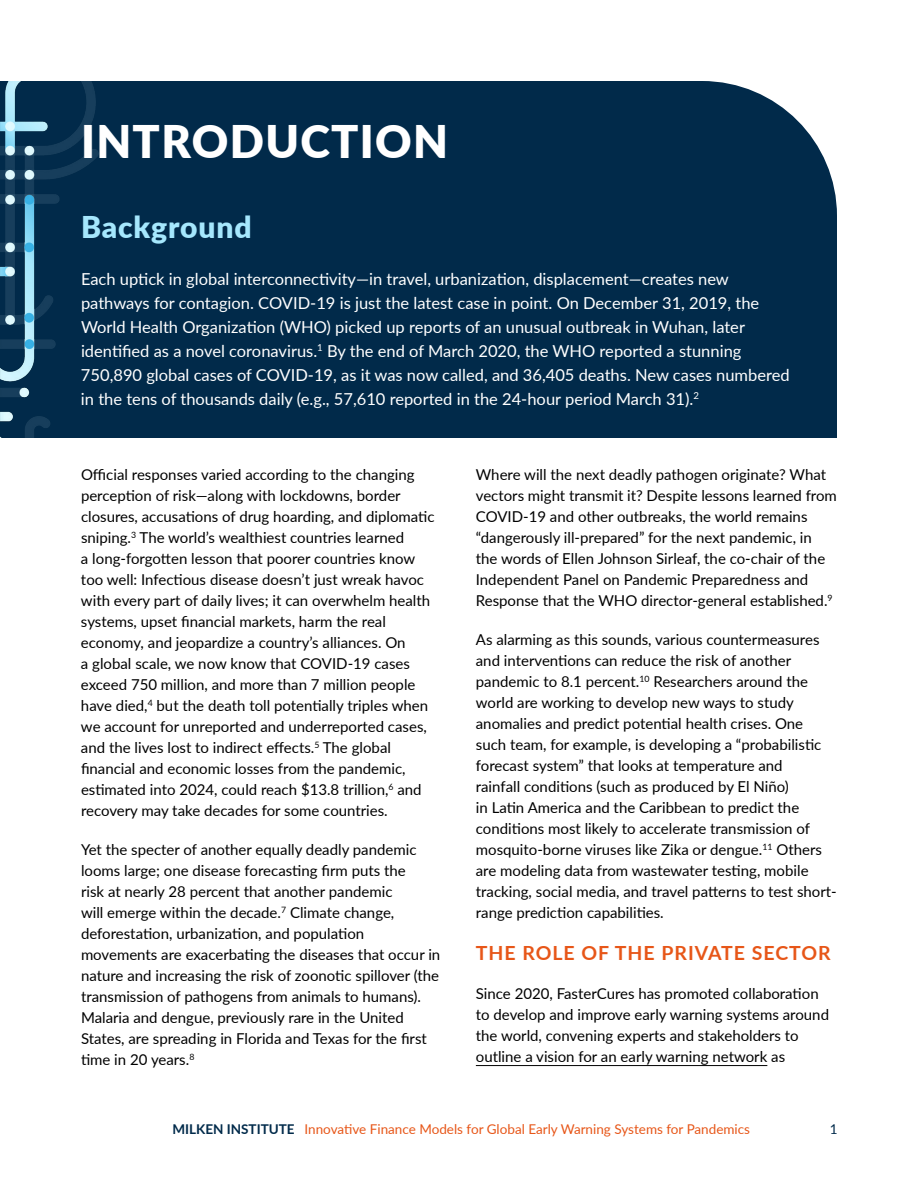
<style>
.page{position:relative;width:918px;height:1188px;background:#fff}
.page>*{position:absolute;margin:0;border:0;box-sizing:border-box;transform-origin:0 0}
.t1{font:900 45px "Lato";letter-spacing:.03em;color:#fff}
.t2{font:900 30px "Lato";letter-spacing:.03em;color:#a5e7fd}
.t3{font:700 19.5px "Lato";letter-spacing:.05em;color:#e75618}
.t4{font:16.5px/24px "Lato";color:#fff}
.t5{font:15px/21px "Lato";color:#000}
.t6{font:13.5px "Lato";color:#e75618}
.t7{font:13.5px "Lato";color:#012a4a}
.s1{font-weight:700;color:#012a4a}
</style>
<div class="page">
<div style="left:348px;top:81px;width:489px;height:357px;background:#012a4a"></div>
<img style="left:0;top:81px;width:348px;height:357px">
<hr style="left:476px;top:1065px;width:291px;height:1px;background:#000">
<h1 class="t1" style="left:81px;top:107px;width:369px">INTRODUCTION</h1>
<h2 class="t2" style="left:81px;top:205px;width:172px">Background</h2>
<p class="t4" style="left:81px;top:266px;width:710px">Each uptick in global interconnectivity—in travel, urbanization, displacement—creates new pathways for contagion. COVID-19 is just the latest case in point. On December 31, 2019, the World Health Organization (WHO) picked up reports of an unusual outbreak in Wuhan, later identified as a novel coronavirus.<sup>1</sup> By the end of March 2020, the WHO reported a stunning 750,890 global cases of COVID-19, as it was now called, and 36,405 deaths. New cases numbered in the tens of thousands daily (e.g., 57,610 reported in the 24-hour period March 31).<sup>2</sup></p>
<p class="t5" style="left:81px;top:463px;width:355px">Official responses varied according to the changing perception of risk—along with lockdowns, border closures, accusations of drug hoarding, and diplomatic sniping.<sup>3</sup> The world’s wealthiest countries learned<br>a long-forgotten lesson that poorer countries know too well: Infectious disease doesn’t just wreak havoc with every part of daily lives; it can overwhelm health systems, upset financial markets, harm the real economy, and jeopardize a country’s alliances. On<br>a global scale, we now know that COVID-19 cases exceed 750 million, and more than 7 million people have died,<sup>4</sup> but the death toll potentially triples when we account for unreported and underreported cases, and the lives lost to indirect effects.<sup>5</sup> The global financial and economic losses from the pandemic, estimated into 2024, could reach $13.8 trillion,<sup>6</sup> and recovery may take decades for some countries.</p>
<p class="t5" style="left:81px;top:838px;width:361px">Yet the specter of another equally deadly pandemic looms large; one disease forecasting firm puts the<br>risk at nearly 28 percent that another pandemic<br>will emerge within the decade.<sup>7</sup> Climate change, deforestation, urbanization, and population movements are exacerbating the diseases that occur in nature and increasing the risk of zoonotic spillover (the transmission of pathogens from animals to humans).<br>Malaria and dengue, previously rare in the United States, are spreading in Florida and Texas for the first time in 20 years.<sup>8</sup></p>
<p class="t5" style="left:476px;top:463px;width:363px">Where will the next deadly pathogen originate? What vectors might transmit it? Despite lessons learned from COVID-19 and other outbreaks, the world remains “dangerously ill-prepared” for the next pandemic, in the words of Ellen Johnson Sirleaf, the co-chair of the Independent Panel on Pandemic Preparedness and Response that the WHO director-general established.<sup>9</sup></p>
<p class="t5" style="left:476px;top:628px;width:362px">As alarming as this sounds, various countermeasures and interventions can reduce the risk of another pandemic to 8.1 percent.<sup>10</sup> Researchers around the world are working to develop new ways to study anomalies and predict potential health crises. One such team, for example, is developing a “probabilistic forecast system” that looks at temperature and<br>rainfall conditions (such as produced by El Niño)<br>in Latin America and the Caribbean to predict the conditions most likely to accelerate transmission of mosquito-borne viruses like Zika or dengue.<sup>11</sup> Others are modeling data from wastewater testing, mobile tracking, social media, and travel patterns to test short&shy;range prediction capabilities.</p>
<h3 class="t3" style="left:476px;top:939px;width:356px">THE ROLE OF THE PRIVATE SECTOR</h3>
<p class="t5" style="left:476px;top:982px;width:355px">Since 2020, FasterCures has promoted collaboration to develop and improve early warning systems around the world, convening experts and stakeholders to outline a vision for an early warning network as</p>
<p class="t6" style="left:172px;top:1119px;width:579px"><span class="s1">MILKEN INSTITUTE</span> Innovative Finance Models for Global Early Warning Systems for Pandemics</p>
<p class="t7" style="left:830px;top:1119px;width:9px">1</p>
</div>
